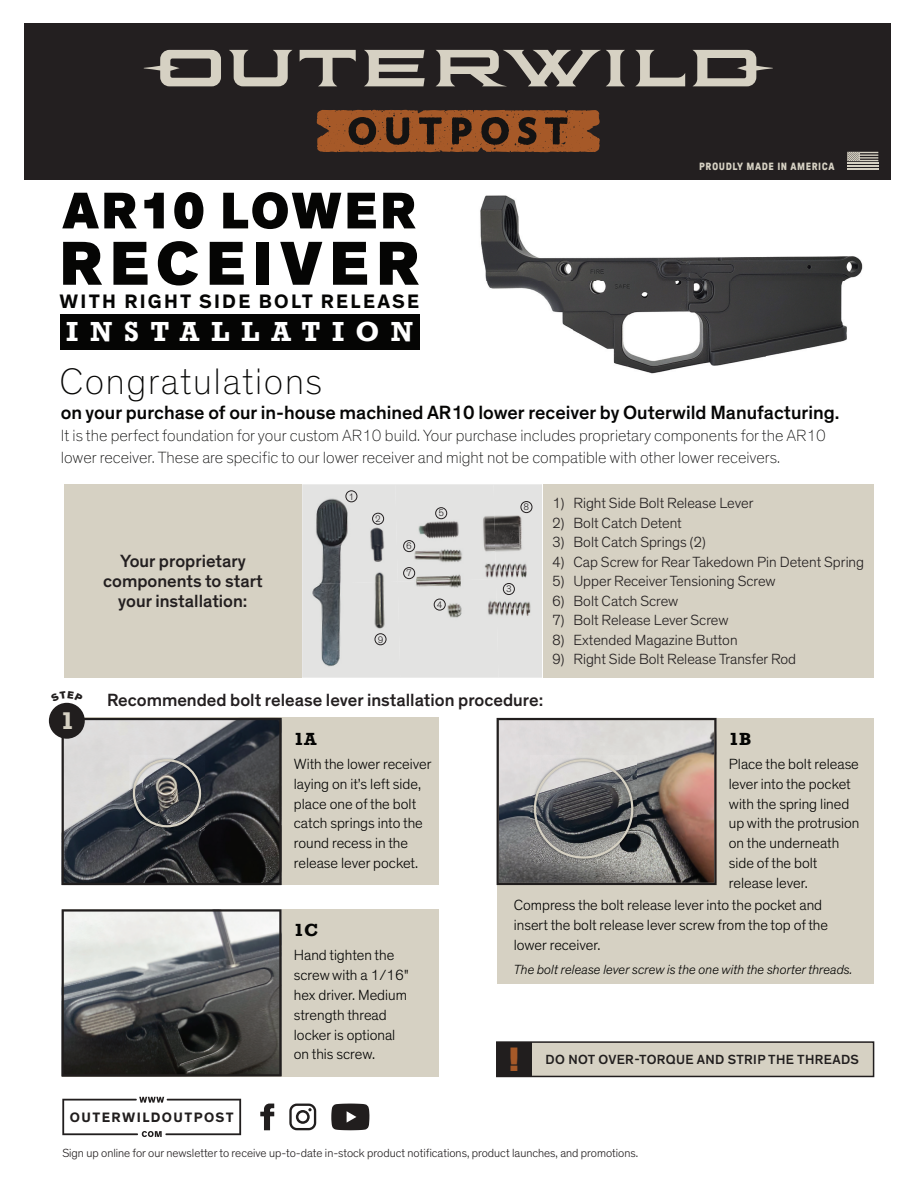
<style>
.page{position:relative;width:918px;height:1188px;background:#fff}
.page>*{position:absolute;margin:0;border:0;box-sizing:border-box;transform-origin:0 0}
.t1{font:900 63.15px "Theinhardt";letter-spacing:.115em;color:#050504}
.t2{font:900 52.5px "Theinhardt";letter-spacing:.05em;color:#050504}
.t3{font:100 37.5px "Theinhardt";letter-spacing:.045em;color:#050504}
.t4{font:900 34.5px "Theinhardt";color:#a65928}
.t5{font:700 25.95px "Rockwell";letter-spacing:.45em;color:#fff}
.t6{font:700 22.8px "Rockwell";color:#d6d1c3}
.t7{font:700 19.8px "Theinhardt";letter-spacing:.11em;color:#050504}
.t8{font:500 19.5px "Theinhardt";color:#050504}
.t9{font:500 18px/19.8px "Theinhardt";color:#231f20;text-align:center}
.t10{font:100 16.5px/21.8px "Theinhardt";color:#050504}
.t11{font:700 16.5px "Rockwell";color:#050504}
.t12{font:300 15px/19.8px "Theinhardt";color:#050504}
.t13{font:300 15px "Theinhardt";color:#231f20}
.t14{font:700 13.95px "Theinhardt";letter-spacing:.1em;color:#211e1e}
.t15{font:italic 300 13.5px "Theinhardt";color:#050504}
.t16{font:500 13.5px "Theinhardt";letter-spacing:.025em;color:#211e1e}
.t17{font:300 12px "Theinhardt";color:#231f20}
.t18{font:700 10.5px "GT Pressura";letter-spacing:.05em;color:#d6d1c3}
.t19{font:300 9.6px "Theinhardt";color:#231f20}
</style>
<div class="page">
<div style="left:60px;top:314px;width:359px;height:35px;background:#050504"></div>
<div style="left:62px;top:718px;width:376px;height:167px;background:#d6d1c3"></div>
<div style="left:497px;top:718px;width:377px;height:266px;background:#d6d1c3"></div>
<div style="left:62px;top:909px;width:376px;height:167px;background:#d6d1c3"></div>
<svg style="left:62px;top:718px;width:220px;height:167px"></svg>
<svg style="left:62px;top:909px;width:220px;height:167px"></svg>
<div style="left:49px;top:703px;width:36px;height:36px;background:#211e1e;border-radius:50%"></div>
<div style="left:496px;top:1041px;width:378px;height:36px;background:#d6d1c3;border:2px solid #211e1e"></div>
<div style="left:497px;top:1042px;width:34px;height:34px;background:#211e1e"></div>
<div style="left:64px;top:484px;width:238px;height:194px;background:#d6d1c3"></div>
<div style="left:542px;top:484px;width:332px;height:194px;background:#d6d1c3"></div>
<img style="left:302px;top:484px;width:93px;height:98px">
<img style="left:395px;top:484px;width:98px;height:98px">
<img style="left:493px;top:484px;width:49px;height:194px">
<img style="left:302px;top:582px;width:96px;height:96px">
<img style="left:398px;top:579px;width:101px;height:99px">
<img style="left:302px;top:585px;width:1px;height:93px">
<img style="left:542px;top:484px;width:1px;height:194px">
<div style="left:346px;top:490px;width:11px;height:12px;border:1px solid #231f20;border-radius:50%"></div>
<div style="left:372px;top:513px;width:12px;height:12px;border:1px solid #231f20;border-radius:50%"></div>
<div style="left:403px;top:540px;width:12px;height:12px;border:1px solid #231f20;border-radius:50%"></div>
<div style="left:434px;top:599px;width:12px;height:11px;border:1px solid #231f20;border-radius:50%"></div>
<div style="left:375px;top:633px;width:11px;height:12px;border:1px solid #231f20;border-radius:50%"></div>
<div style="left:403px;top:567px;width:12px;height:12px;border:1px solid #231f20;border-radius:50%"></div>
<div style="left:521px;top:501px;width:11px;height:12px;border:1px solid #231f20;border-radius:50%"></div>
<div style="left:503px;top:583px;width:12px;height:12px;border:1px solid #231f20;border-radius:50%"></div>
<div style="left:435px;top:507px;width:12px;height:12px;border:1px solid #231f20;border-radius:50%"></div>
<svg style="left:497px;top:718px;width:220px;height:167px"></svg>
<img style="left:480px;top:195px;width:383px;height:179px">
<div style="left:24px;top:23px;width:867px;height:157px;background:#231f20"></div>
<svg style="left:317px;top:110px;width:283px;height:42px"></svg>
<svg style="left:144px;top:50px;width:77px;height:36px"></svg>
<svg style="left:229px;top:50px;width:63px;height:36px"></svg>
<svg style="left:300px;top:50px;width:56px;height:36px"></svg>
<svg style="left:364px;top:50px;width:61px;height:36px"></svg>
<svg style="left:693px;top:50px;width:80px;height:36px"></svg>
<svg style="left:635px;top:50px;width:50px;height:36px"></svg>
<svg style="left:436px;top:50px;width:189px;height:36px"></svg>
<hr style="left:847px;top:162px;width:31px;height:2px;background:#d6d1c3">
<hr style="left:847px;top:165px;width:31px;height:2px;background:#d6d1c3">
<hr style="left:847px;top:168px;width:31px;height:2px;background:#d6d1c3">
<svg style="left:847px;top:152px;width:31px;height:9px"></svg>
<svg style="left:62px;top:1097px;width:179px;height:40px"></svg>
<svg style="left:289px;top:1104px;width:27px;height:26px"></svg>
<svg style="left:260px;top:1104px;width:14px;height:26px"></svg>
<svg style="left:331px;top:1104px;width:38px;height:26px"></svg>
<h2 class="t2" style="left:63px;top:178px;width:355px">AR10 LOWER</h2>
<h1 class="t1" style="left:59px;top:224px;width:361px">RECEIVER</h1>
<h3 class="t7" style="left:60px;top:289px;width:361px">WITH RIGHT SIDE BOLT RELEASE</h3>
<h3 class="t5" style="left:67px;top:315px;width:348px">INSTALLATION</h3>
<h3 class="t3" style="left:59px;top:359px;width:264px">Congratulations</h3>
<p class="t18" style="left:699px;top:160px;width:137px">PROUDLY MADE IN AMERICA</p>
<h3 class="t8" style="left:61px;top:401px;width:780px">on your purchase of our in-house machined AR10 lower receiver by Outerwild Manufacturing.</h3>
<p class="t10" style="left:61px;top:425px;width:767px">It is the perfect foundation for your custom AR10 build. Your purchase includes proprietary components for the AR10 lower receiver. These are specific to our lower receiver and might not be compatible with other lower receivers.</p>
<h3 class="t6" style="left:60px;top:706px;width:16px">1</h3>
<p class="t9" style="left:103px;top:552px;width:161px">Your proprietary components to start your installation:</p>
<p class="t19" style="left:349px;top:491px;width:7px">1</p>
<p class="t19" style="left:375px;top:513px;width:7px">2</p>
<p class="t19" style="left:378px;top:634px;width:7px">9</p>
<p class="t19" style="left:406px;top:541px;width:7px">6</p>
<p class="t19" style="left:406px;top:568px;width:7px">7</p>
<p class="t19" style="left:438px;top:508px;width:7px">5</p>
<p class="t19" style="left:437px;top:599px;width:7px">4</p>
<p class="t19" style="left:524px;top:502px;width:7px">8</p>
<p class="t19" style="left:506px;top:583px;width:7px">3</p>
<p class="t13" style="left:552px;top:494px;width:203px">1) Right Side Bolt Release Lever</p>
<p class="t13" style="left:552px;top:514px;width:131px">2) Bolt Catch Detent</p>
<p class="t13" style="left:552px;top:533px;width:155px">3) Bolt Catch Springs (2)</p>
<p class="t13" style="left:552px;top:553px;width:313px">4) Cap Screw for Rear Takedown Pin Detent Spring</p>
<p class="t13" style="left:552px;top:572px;width:225px">5) Upper Receiver Tensioning Screw</p>
<p class="t13" style="left:552px;top:592px;width:128px">6) Bolt Catch Screw</p>
<p class="t13" style="left:552px;top:611px;width:178px">7) Bolt Release Lever Screw</p>
<p class="t13" style="left:552px;top:631px;width:187px">8) Extended Magazine Button</p>
<p class="t13" style="left:552px;top:650px;width:246px">9) Right Side Bolt Release Transfer Rod</p>
<p class="t9" style="left:107px;top:691px;width:438px">Recommended bolt release lever installation procedure:</p>
<p class="t11" style="left:294px;top:728px;width:24px">1A</p>
<p class="t12" style="left:294px;top:754px;width:139px">With the lower receiver laying on it’s left side, place one of the bolt catch springs into the round recess in the release lever pocket.</p>
<p class="t11" style="left:729px;top:728px;width:24px">1B</p>
<p class="t12" style="left:729px;top:754px;width:132px">Place the bolt release lever into the pocket with the spring lined up with the protrusion on the underneath side of the bolt release lever.</p>
<p class="t11" style="left:294px;top:920px;width:26px">1C</p>
<p class="t12" style="left:294px;top:946px;width:116px">Hand tighten the screw with a 1/16" hex driver. Medium strength thread locker is optional on this screw.</p>
<p class="t12" style="left:514px;top:895px;width:316px">Compress the bolt release lever into the pocket and insert the bolt release lever screw from the top of the lower receiver.</p>
<p class="t15" style="left:514px;top:961px;width:340px">The bolt release lever screw is the one with the shorter threads.</p>
<h3 class="t4" style="left:509px;top:1038px;width:12px">!</h3>
<p class="t16" style="left:546px;top:1051px;width:315px">DO NOT OVER-TORQUE AND STRIP THE THREADS</p>
<p class="t14" style="left:70px;top:1108px;width:165px">OUTERWILDOUTPOST</p>
<p class="t17" style="left:62px;top:1146px;width:577px">Sign up online for our newsletter to receive up-to-date in-stock product notifications, product launches, and promotions.</p>
</div>
